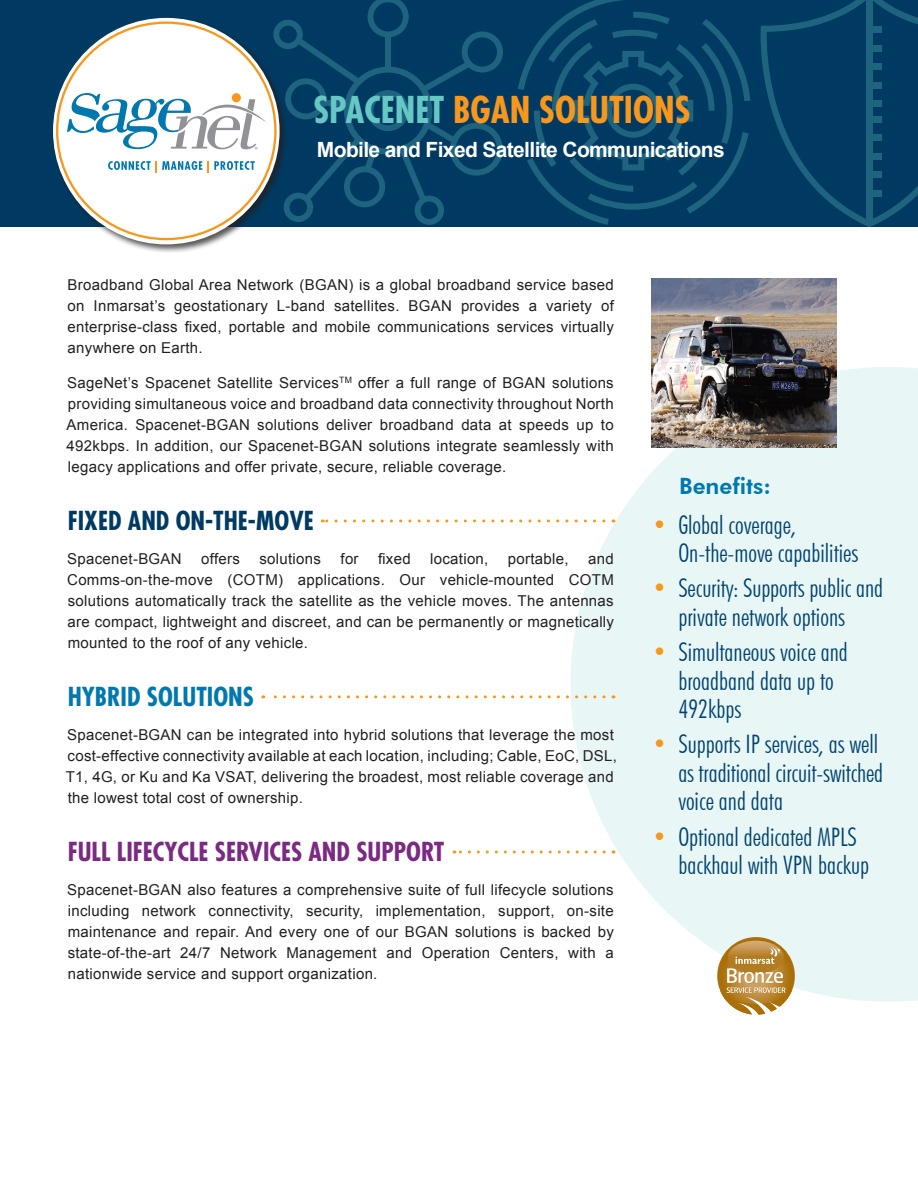
<style>
.page{position:relative;width:918px;height:1188px;background:#fff}
.page>*{position:absolute;margin:0;border:0;box-sizing:border-box;transform-origin:0 0}
.Main_title{font:700 condensed 36px "Futura Std";color:#f7971d}
.bullets{font:300 condensed 25.5px/28.5px "Futura BT";color:#00436e}
.body_12_18_grey{font:700 condensed 25.5px "Futura";color:#7b2a83}
.body_12_18_grey-2{font:700 condensed 25.5px "Futura";color:#003a62}
.body_12_18_grey-3{font:700 condensed 25.5px "Futura";color:#0078ae}
.t1{font:800 22.5px "Futura BT";color:#0078ae}
.Title_subhead{font:700 21px "Arial";letter-spacing:-.03em;color:#fff}
.body_12_18_grey-4{font:15px/21px "Arial";letter-spacing:.02em;color:#231f20;text-align:justify}
.s1{color:#66c7c5}
.s2{color:#f7971d}
</style>
<div class="page">
<svg style="left:570px;top:367px;width:348px;height:635px;fill:#e8f6f6"></svg>
<div style="left:0;top:0;width:918px;height:227px;background:#003a62"></div>
<div style="left:51px;top:16px;width:238px;height:238px;background:#231f20;opacity:.75"></div>
<div style="left:53px;top:18px;width:227px;height:226px;background:#fff;border-radius:50%"></div>
<svg style="left:108px;top:161px;width:94px;height:11px"></svg>
<svg style="left:208px;top:161px;width:47px;height:11px"></svg>
<svg style="left:67px;top:93px;width:199px;height:57px"></svg>
<svg style="left:518px;top:0;width:232px;height:225px"></svg>
<svg style="left:760px;top:0;width:158px;height:227px"></svg>
<div style="left:866px;top:0;width:7px;height:224px;background:#1e647f"></div>
<div style="left:869px;top:27px;width:13px;height:6px;background:#1e647f"></div>
<div style="left:869px;top:45px;width:13px;height:6px;background:#1e647f"></div>
<div style="left:869px;top:64px;width:13px;height:6px;background:#1e647f"></div>
<div style="left:869px;top:82px;width:13px;height:6px;background:#1e647f"></div>
<div style="left:869px;top:101px;width:13px;height:6px;background:#1e647f"></div>
<div style="left:869px;top:116px;width:13px;height:6px;background:#1e647f"></div>
<div style="left:869px;top:134px;width:13px;height:7px;background:#1e647f"></div>
<div style="left:869px;top:153px;width:13px;height:6px;background:#1e647f"></div>
<div style="left:869px;top:171px;width:13px;height:7px;background:#1e647f"></div>
<div style="left:869px;top:190px;width:13px;height:6px;background:#1e647f"></div>
<svg style="left:273px;top:0;width:230px;height:225px"></svg>
<svg style="left:322px;top:519px;width:282px;height:3px"></svg>
<svg style="left:263px;top:695px;width:341px;height:3px"></svg>
<svg style="left:454px;top:850px;width:150px;height:4px"></svg>
<svg style="left:717px;top:937px;width:78px;height:78px"></svg>
<img style="left:651px;top:278px;width:185px;height:169px">
<p class="Main_title" style="left:313px;top:87px;width:379px"><span class="s1">SPACENET</span> BGAN SOLUTIONS</p>
<p class="Title_subhead" style="left:317px;top:136px;width:409px">Mobile and Fixed Satellite Communications</p>
<p class="body_12_18_grey-4" style="left:67px;top:275px;width:548px">Broadband Global Area Network (BGAN) is a global broadband service based on Inmarsat’s geostationary L-band satellites. BGAN provides a variety of enterprise-class fixed, portable and mobile communications services virtually anywhere on Earth.</p>
<p class="body_12_18_grey-4" style="left:67px;top:372px;width:549px">SageNet’s Spacenet Satellite Services<sup>TM</sup> offer a full range of BGAN solutions providing simultaneous voice and broadband data connectivity throughout North America. Spacenet-BGAN solutions deliver broadband data at speeds up to 492kbps. In addition, our Spacenet-BGAN solutions integrate seamlessly with legacy applications and offer private, secure, reliable coverage.</p>
<p class="body_12_18_grey-2" style="left:68px;top:504px;width:248px">FIXED AND ON-THE-MOVE</p>
<p class="body_12_18_grey-4" style="left:67px;top:548px;width:116px">Spacenet-BGAN</p>
<p class="body_12_18_grey-4" style="left:201px;top:548px;width:40px">offers</p>
<p class="body_12_18_grey-4" style="left:259px;top:548px;width:63px">solutions</p>
<p class="body_12_18_grey-4" style="left:341px;top:548px;width:20px">for</p>
<p class="body_12_18_grey-4" style="left:378px;top:548px;width:34px">fixed</p>
<p class="body_12_18_grey-4" style="left:430px;top:548px;width:60px">location,</p>
<p class="body_12_18_grey-4" style="left:508px;top:548px;width:62px">portable,</p>
<p class="body_12_18_grey-4" style="left:67px;top:548px;width:548px;text-indent:521px">and Comms-on-the-move (COTM) applications. Our vehicle-mounted COTM solutions automatically track the satellite as the vehicle moves. The antennas are compact, lightweight and discreet, and can be permanently or magnetically mounted to the roof of any vehicle.</p>
<p class="body_12_18_grey-3" style="left:68px;top:680px;width:188px">HYBRID SOLUTIONS</p>
<p class="body_12_18_grey-4" style="left:66px;top:724px;width:553px;text-align:left">Spacenet-BGAN can be integrated into hybrid solutions that leverage the most cost-effective connectivity available at each location, including; Cable, EoC, DSL, T1, 4G, or Ku and Ka VSAT, delivering the broadest, most reliable coverage and the lowest total cost of ownership.</p>
<p class="body_12_18_grey" style="left:68px;top:835px;width:378px">FULL LIFECYCLE SERVICES AND SUPPORT</p>
<p class="body_12_18_grey-4" style="left:67px;top:880px;width:548px">Spacenet-BGAN also features a comprehensive suite of full lifecycle solutions including network connectivity, security, implementation, support, on-site maintenance and repair. And every one of our BGAN solutions is backed by state-of-the-art 24/7 Network Management and Operation Centers, with a nationwide service and support organization.</p>
<p class="t1" style="left:679px;top:472px;width:93px">Benefits:</p>
<p class="bullets" style="left:678px;top:510px;width:181px;text-indent:-26px"><span class="s2">•</span> Global coverage,<br>On-the-move capabilities</p>
<p class="bullets" style="left:652px;top:574px;width:232px;text-align:center"><span class="s2">•</span> Security: Supports public and private network options</p>
<p class="bullets" style="left:678px;top:638px;width:171px;text-indent:-26px"><span class="s2">•</span> Simultaneous voice and broadband data up to<br>492kbps</p>
<p class="bullets" style="left:678px;top:730px;width:206px;text-indent:-26px"><span class="s2">•</span> Supports IP services, as well as traditional circuit-switched voice and data</p>
<p class="bullets" style="left:678px;top:822px;width:192px;text-indent:-26px"><span class="s2">•</span> Optional dedicated MPLS backhaul with VPN backup</p>
</div>
